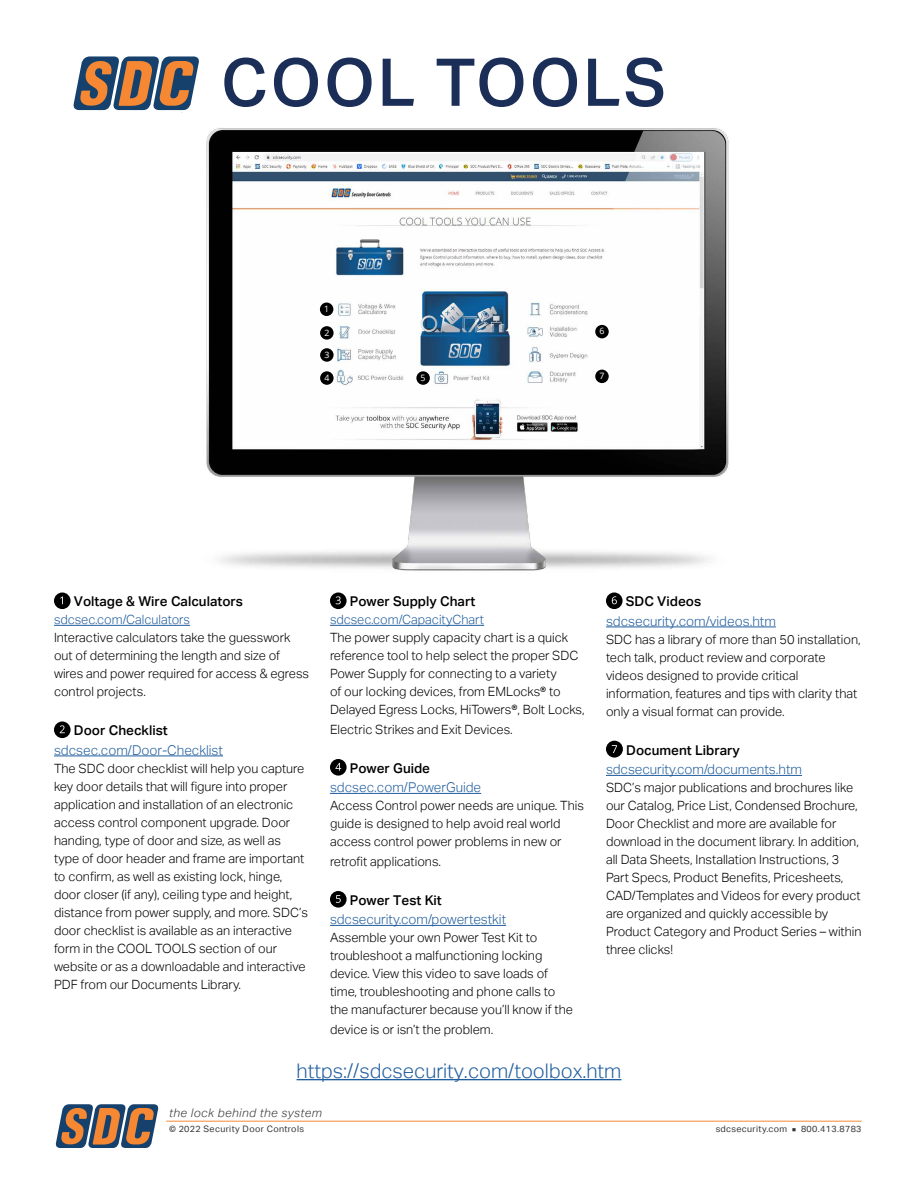
<style>
.page{position:relative;width:918px;height:1188px;background:#fff}
.page>*{position:absolute;margin:0;border:0;box-sizing:border-box;transform-origin:0 0}
.FL_Flyer_Title{font:500 66px "Aktiv Grotesk";letter-spacing:.04em;color:#1b2e58}
.SDC_Main_Section_Par{font:300 20.1px "Aktiv Grotesk";color:#215e9e}
.SDC_Main_Section_Par-2{font:500 13.5px "Aktiv Grotesk";color:#000}
.SDC_Main_Section_Par-3{font:300 13.5px "Aktiv Grotesk";color:#215e9e}
.SDC_Subsection_Copy{font:300 13.5px "Aktiv Grotesk";color:#215e9e}
.SDC_Subsection_Copy-2{font:300 12.75px/18px "Aktiv Grotesk";color:#000}
.t1{font:italic 300 11.85px "Aktiv Grotesk";letter-spacing:.04em;color:#343433}
.t2{font:8.85px "Aktiv Grotesk";letter-spacing:.04em;color:#343433}
.t3{font:8.7px "Open Sans";color:#fff}
.s1{color:#215e9e}
.s2{font-size:6.6px}
</style>
<div class="page">
<hr style="left:166px;top:1121px;width:696px;height:1px;background:#f58833">
<svg style="left:56px;top:1104px;width:102px;height:44px;background:#87746a"></svg>
<svg style="left:73px;top:56px;width:126px;height:54px;background:#88756b"></svg>
<img style="left:206px;top:128px;width:523px;height:443px">
<div style="left:320px;top:303px;width:13px;height:13px;background:#000;border-radius:50%"></div>
<div style="left:320px;top:326px;width:14px;height:14px;background:#000;border-radius:50%"></div>
<div style="left:320px;top:348px;width:14px;height:14px;background:#000;border-radius:50%"></div>
<div style="left:320px;top:371px;width:14px;height:14px;background:#000;border-radius:50%"></div>
<div style="left:416px;top:371px;width:14px;height:14px;background:#000;border-radius:50%"></div>
<div style="left:595px;top:325px;width:14px;height:13px;background:#000;border-radius:50%"></div>
<div style="left:595px;top:370px;width:14px;height:13px;background:#000;border-radius:50%"></div>
<hr style="left:297px;top:1079px;width:324px;height:1px;background:#215e9e">
<hr style="left:54px;top:625px;width:136px;height:1px;background:#215e9e">
<hr style="left:54px;top:755px;width:169px;height:1px;background:#215e9e">
<div style="left:54px;top:593px;width:17px;height:16px;background:#000;border-radius:50%"></div>
<div style="left:54px;top:722px;width:17px;height:16px;background:#000;border-radius:50%"></div>
<svg style="left:60px;top:725px;width:5px;height:8px"></svg>
<hr style="left:330px;top:625px;width:154px;height:1px;background:#215e9e">
<hr style="left:330px;top:793px;width:151px;height:1px;background:#215e9e">
<hr style="left:330px;top:925px;width:176px;height:1px;background:#215e9e">
<div style="left:330px;top:593px;width:17px;height:16px;background:#000;border-radius:50%"></div>
<svg style="left:336px;top:596px;width:5px;height:8px"></svg>
<div style="left:330px;top:759px;width:17px;height:17px;background:#000;border-radius:50%"></div>
<svg style="left:335px;top:763px;width:6px;height:8px"></svg>
<div style="left:330px;top:891px;width:17px;height:17px;background:#000;border-radius:50%"></div>
<svg style="left:336px;top:895px;width:5px;height:8px"></svg>
<hr style="left:606px;top:626px;width:170px;height:1px;background:#215e9e">
<hr style="left:606px;top:775px;width:196px;height:1px;background:#215e9e">
<div style="left:606px;top:593px;width:17px;height:16px;background:#000;border-radius:50%"></div>
<svg style="left:612px;top:596px;width:5px;height:8px"></svg>
<div style="left:606px;top:741px;width:17px;height:17px;background:#000;border-radius:50%"></div>
<svg style="left:612px;top:745px;width:5px;height:8px"></svg>
<p class="FL_Flyer_Title" style="left:221px;top:44px;width:447px">COOL TOOLS</p>
<p class="t3" style="left:324px;top:303px;width:7px">1</p>
<p class="t3" style="left:324px;top:327px;width:7px">2</p>
<p class="t3" style="left:324px;top:349px;width:7px">3</p>
<p class="t3" style="left:324px;top:372px;width:7px">4</p>
<p class="t3" style="left:421px;top:372px;width:7px">5</p>
<p class="t3" style="left:599px;top:325px;width:7px">6</p>
<p class="t3" style="left:599px;top:370px;width:7px">7</p>
<p class="SDC_Main_Section_Par-2" style="left:74px;top:594px;width:171px">Voltage &amp; Wire Calculators</p>
<p class="SDC_Subsection_Copy-2" style="left:54px;top:611px;width:257px"><span class="s1">sdcsec.com/Calculators<br></span>Interactive calculators take the guesswork out of determining the length and size of wires and power required for access &amp; egress control projects.</p>
<p class="SDC_Main_Section_Par-2" style="left:74px;top:723px;width:95px">Door Checklist</p>
<p class="SDC_Main_Section_Par-3" style="left:54px;top:742px;width:171px">sdcsec.com/Door-Checklist</p>
<p class="SDC_Subsection_Copy-2" style="left:54px;top:759px;width:256px">The SDC door checklist will help you capture key door details that will figure into proper application and installation of an electronic access control component upgrade. Door handing, type of door and size, as well as type of door header and frame are important to confirm, as well as existing lock, hinge, door closer (if any), ceiling type and height, distance from power supply, and more. SDC’s door checklist is available as an interactive form in the COOL TOOLS section of our website or as a downloadable and interactive PDF from our Documents Library.</p>
<p class="SDC_Main_Section_Par-2" style="left:350px;top:594px;width:127px">Power Supply Chart</p>
<p class="SDC_Subsection_Copy-2" style="left:330px;top:611px;width:256px"><span class="s1">sdcsec.com/CapacityChart<br></span>The power supply capacity chart is a quick reference tool to help select the proper SDC Power Supply for connecting to a variety<br>of our locking devices, from EMLocks® to Delayed Egress Locks, HiTowers®, Bolt Locks,</p>
<p class="SDC_Subsection_Copy-2" style="left:330px;top:720px;width:184px">Electric Strikes and Exit Devices.</p>
<p class="SDC_Main_Section_Par-2" style="left:350px;top:760px;width:82px">Power Guide</p>
<p class="SDC_Main_Section_Par-3" style="left:330px;top:780px;width:153px">sdcsec.com/PowerGuide</p>
<p class="SDC_Subsection_Copy-2" style="left:330px;top:797px;width:255px">Access Control power needs are unique. This guide is designed to help avoid real world access control power problems in new or</p>
<p class="SDC_Subsection_Copy-2" style="left:330px;top:852px;width:113px">retrofit applications.</p>
<p class="SDC_Main_Section_Par-2" style="left:350px;top:892px;width:93px">Power Test Kit</p>
<p class="SDC_Subsection_Copy" style="left:330px;top:912px;width:178px">sdcsecurity.com/powertestkit</p>
<p class="SDC_Subsection_Copy-2" style="left:330px;top:929px;width:245px">Assemble your own Power Test Kit to troubleshoot a malfunctioning locking device. View this video to save loads of time, troubleshooting and phone calls to the manufacturer because you’ll know if the</p>
<p class="SDC_Subsection_Copy-2" style="left:330px;top:1020px;width:165px">device is or isn’t the problem.</p>
<p class="SDC_Main_Section_Par-2" style="left:626px;top:594px;width:77px">SDC Videos</p>
<p class="SDC_Main_Section_Par-3" style="left:606px;top:613px;width:171px">sdcsecurity.com/videos.htm</p>
<p class="SDC_Subsection_Copy-2" style="left:606px;top:630px;width:256px">SDC has a library of more than 50 installation, tech talk, product review and corporate videos designed to provide critical information, features and tips with clarity that only a visual format can provide.</p>
<p class="SDC_Main_Section_Par-2" style="left:626px;top:742px;width:115px">Document Library</p>
<p class="SDC_Subsection_Copy" style="left:606px;top:762px;width:198px">sdcsecurity.com/documents.htm</p>
<p class="SDC_Subsection_Copy-2" style="left:606px;top:779px;width:257px">SDC’s major publications and brochures like our Catalog, Price List, Condensed Brochure, Door Checklist and more are available for download in the document library. In addition, all Data Sheets, Installation Instructions, 3<br>Part Specs, Product Benefits, Pricesheets, CAD/Templates and Videos for every product are organized and quickly accessible by Product Category and Product Series – within three clicks!</p>
<p class="SDC_Main_Section_Par" style="left:297px;top:1059px;width:326px">https://sdcsecurity.com/toolbox.htm</p>
<p class="t1" style="left:169px;top:1106px;width:154px">the lock behind the system</p>
<p class="t2" style="left:169px;top:1124px;width:136px">© 2022 Security Door Controls</p>
<p class="t2" style="left:716px;top:1124px;width:147px">sdcsecurity.com <span class="s2">■</span> 800.413.8783</p>
</div>
